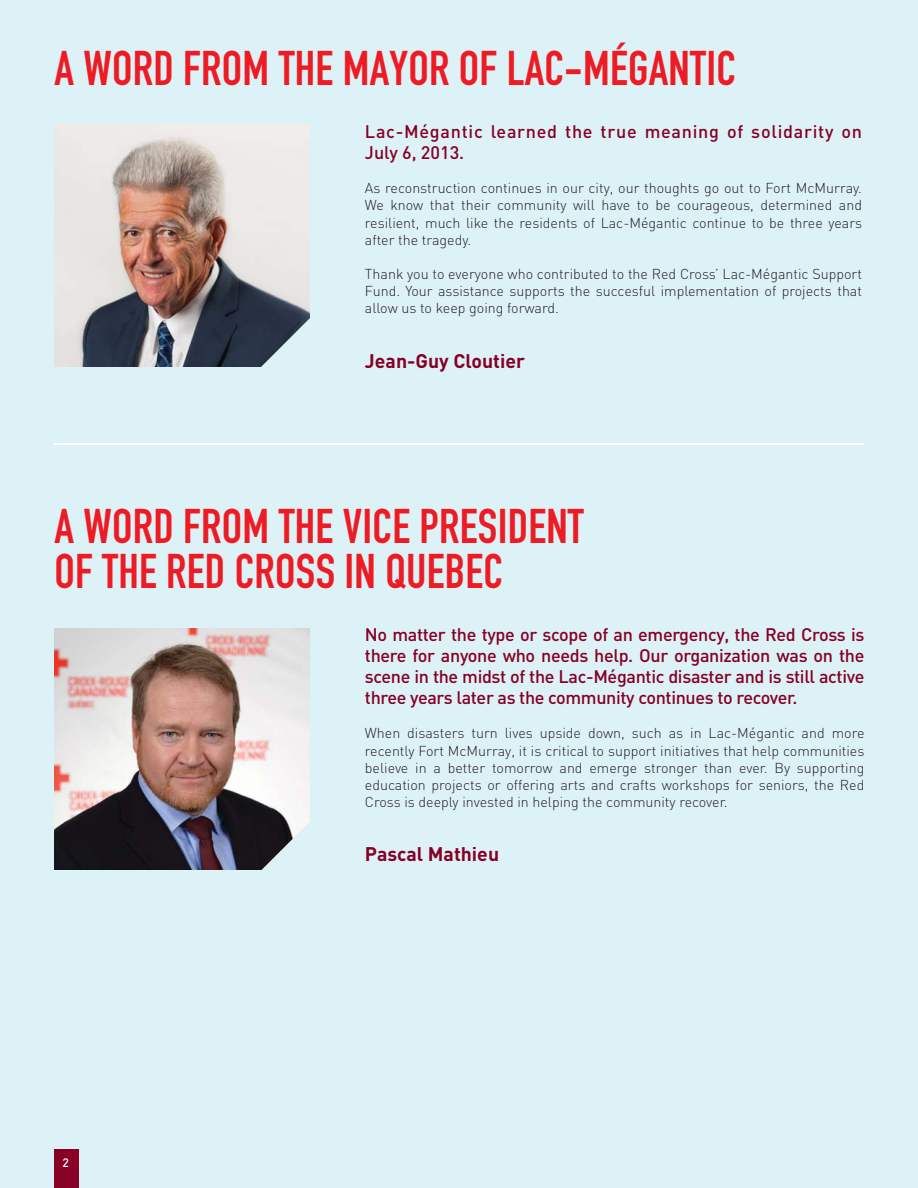
<style>
.page{position:relative;width:918px;height:1188px;background:#ddf2f7}
.page>*{position:absolute;margin:0;border:0;box-sizing:border-box;transform-origin:0 0}
.t1{font:48px/45.8px "DIN Engschrift LT";letter-spacing:.005em;color:#ed1c24}
.t2{font:700 19.5px "DIN";color:#860025}
.t3{font:500 18px/21px "DIN";color:#860025;text-align:justify}
.t4{font:500 18px/21px "DIN";letter-spacing:.04em;color:#860025}
.t5{font:300 14.25px/17.1px "DIN";color:#231f20;text-align:justify}
.t6{font:500 12.15px "DIN";color:#fff}
</style>
<div class="page">
<div style="left:54px;top:1150px;width:24px;height:38px;background:#870026"></div>
<hr style="left:54px;top:443px;width:810px;height:2px;background:#fff">
<img style="left:54px;top:628px;width:255px;height:242px">
<svg style="left:254px;top:816px;width:56px;height:54px"></svg>
<img style="left:54px;top:125px;width:255px;height:241px">
<svg style="left:254px;top:313px;width:56px;height:54px"></svg>
<h1 class="t1" style="left:54px;top:51px;width:683px">A WORD FROM THE MAYOR OF LAC-MÉGANTIC</h1>
<p class="t4" style="left:365px;top:123px;width:499px">Lac-Mégantic learned the true meaning of solidarity on<br>July 6, 2013.</p>
<p class="t5" style="left:365px;top:181px;width:499px">As reconstruction continues in our city, our thoughts go out to Fort McMurray.<br>We know that their community will have to be courageous, determined and resilient, much like the residents of Lac-Mégantic continue to be three years after the tragedy.</p>
<p class="t5" style="left:365px;top:267px;width:499px">Thank you to everyone who contributed to the Red Cross’ Lac-Mégantic Support Fund. Your assistance supports the succesful implementation of projects that allow us to keep going forward.</p>
<h2 class="t2" style="left:365px;top:354px;width:162px">Jean-Guy Cloutier</h2>
<h1 class="t1" style="left:54px;top:509px;width:531px">A WORD FROM THE VICE PRESIDENT<br>OF THE RED CROSS IN QUEBEC</h1>
<p class="t3" style="left:365px;top:626px;width:501px">No matter the type or scope of an emergency, the Red Cross is there for anyone who needs help. Our organization was on the scene in the midst of the Lac-Mégantic disaster and is still active three years later as the community continues to recover.</p>
<p class="t5" style="left:365px;top:727px;width:501px">When disasters turn lives upside down, such as in Lac-Mégantic and more recently Fort McMurray, it is critical to support initiatives that help communities believe in a better tomorrow and emerge stronger than ever. By supporting education projects or offering arts and crafts workshops for seniors, the Red Cross is deeply invested in helping the community recover.</p>
<h2 class="t2" style="left:365px;top:848px;width:136px">Pascal Mathieu</h2>
<p class="t6" style="left:62px;top:1158px;width:8px">2</p>
</div>
